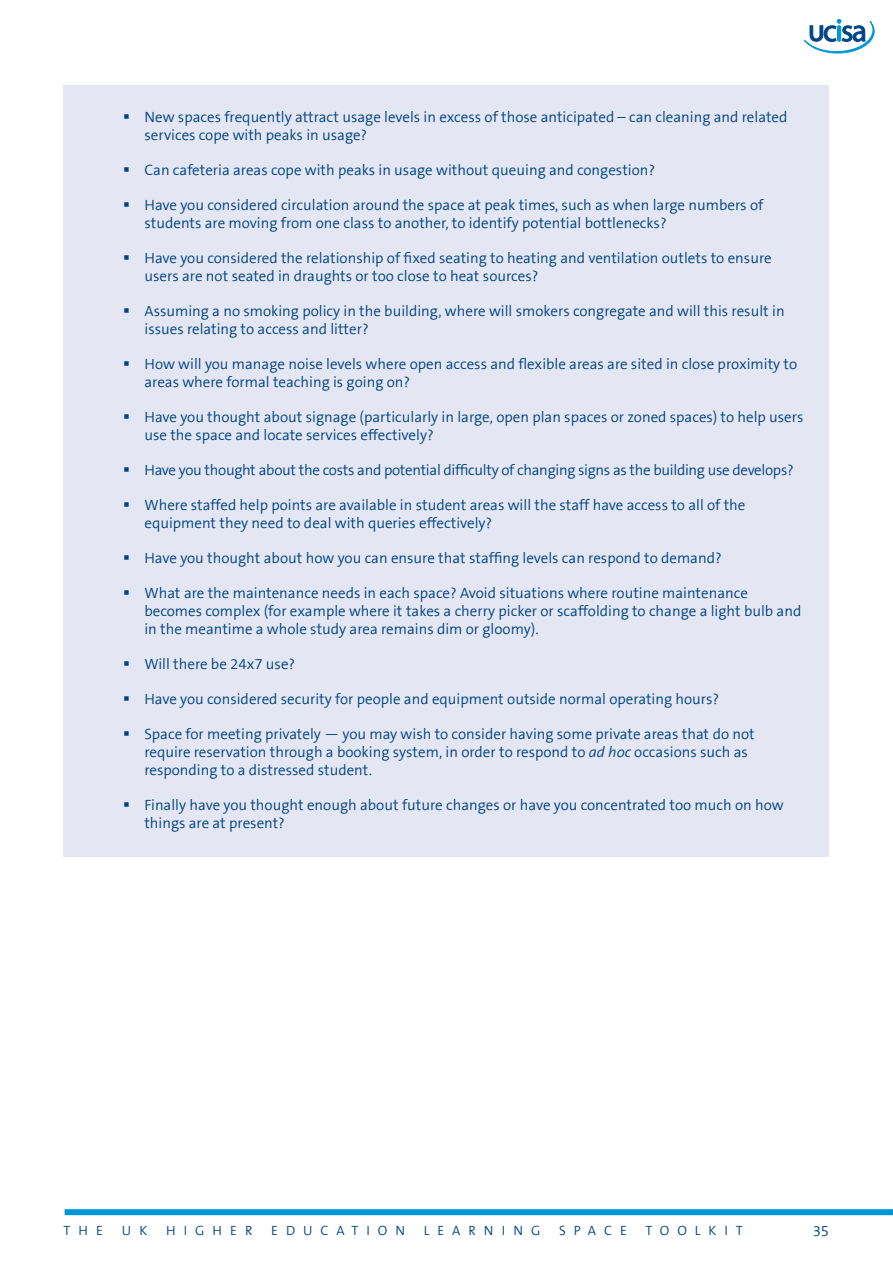
<style>
.page{position:relative;width:893px;height:1263px;background:#fff}
.page>*{position:absolute;margin:0;border:0;box-sizing:border-box;transform-origin:0 0}
.t1{font:300 15px/18px "The Sans B4";color:#004380}
.t2{font:300 15px "The Sans B4";letter-spacing:-.02em;color:#004380}
.t3{font:300 13.5px "The Sans B4";letter-spacing:.59em;color:#004380}
.s1{font-style:italic}
</style>
<div class="page">
<svg style="left:804px;top:19px;width:70px;height:34px"></svg>
<div style="left:65px;top:1209px;width:828px;height:6px;background:#0097d9"></div>
<div style="left:64px;top:85px;width:765px;height:772px;background:#e4e7f3"></div>
<p class="t1" style="left:145px;top:108px;width:644px">New spaces frequently attract usage levels in excess of those anticipated – can cleaning and related services cope with peaks in usage?</p>
<p class="t1" style="left:145px;top:161px;width:512px">Can cafeteria areas cope with peaks in usage without queuing and congestion?</p>
<p class="t1" style="left:145px;top:196px;width:620px">Have you considered circulation around the space at peak times, such as when large numbers of students are moving from one class to another, to identify potential bottlenecks?</p>
<p class="t1" style="left:145px;top:249px;width:629px">Have you considered the relationship of fixed seating to heating and ventilation outlets to ensure users are not seated in draughts or too close to heat sources?</p>
<p class="t1" style="left:144px;top:302px;width:642px">Assuming a no smoking policy in the building, where will smokers congregate and will this result in issues relating to access and litter?</p>
<p class="t1" style="left:144px;top:355px;width:654px">How will you manage noise levels where open access and flexible areas are sited in close proximity to areas where formal teaching is going on?</p>
<p class="t1" style="left:144px;top:408px;width:661px">Have you thought about signage (particularly in large, open plan spaces or zoned spaces) to help users use the space and locate services effectively?</p>
<p class="t2" style="left:144px;top:462px;width:651px">Have you thought about the costs and potential difficulty of changing signs as the building use develops?</p>
<p class="t1" style="left:144px;top:496px;width:603px">Where staffed help points are available in student areas will the staff have access to all of the equipment they need to deal with queries effectively?</p>
<p class="t1" style="left:144px;top:549px;width:579px">Have you thought about how you can ensure that staffing levels can respond to demand?</p>
<p class="t1" style="left:144px;top:584px;width:658px">What are the maintenance needs in each space? Avoid situations where routine maintenance becomes complex (for example where it takes a cherry picker or scaffolding to change a light bulb and in the meantime a whole study area remains dim or gloomy).</p>
<p class="t1" style="left:144px;top:655px;width:152px">Will there be 24x7 use?</p>
<p class="t1" style="left:144px;top:690px;width:576px">Have you considered security for people and equipment outside normal operating hours?</p>
<p class="t1" style="left:144px;top:725px;width:612px">Space for meeting privately — you may wish to consider having some private areas that do not require reservation through a booking system, in order to respond to <span class="s1">ad hoc</span> occasions such as responding to a distressed student.</p>
<p class="t1" style="left:144px;top:796px;width:641px">Finally have you thought enough about future changes or have you concentrated too much on how things are at present?</p>
<p class="t3" style="left:64px;top:1224px;width:41px">THE</p>
<p class="t3" style="left:122px;top:1224px;width:27px">U K</p>
<p class="t3" style="left:166px;top:1224px;width:88px">HIGHER</p>
<p class="t3" style="left:271px;top:1224px;width:135px">EDUCATION</p>
<p class="t3" style="left:424px;top:1224px;width:118px">LEARNING</p>
<p class="t3" style="left:559px;top:1224px;width:69px">SPACE</p>
<p class="t3" style="left:645px;top:1224px;width:99px">TOOLKIT</p>
<p class="t1" style="left:813px;top:1222px;width:18px">35</p>
</div>
